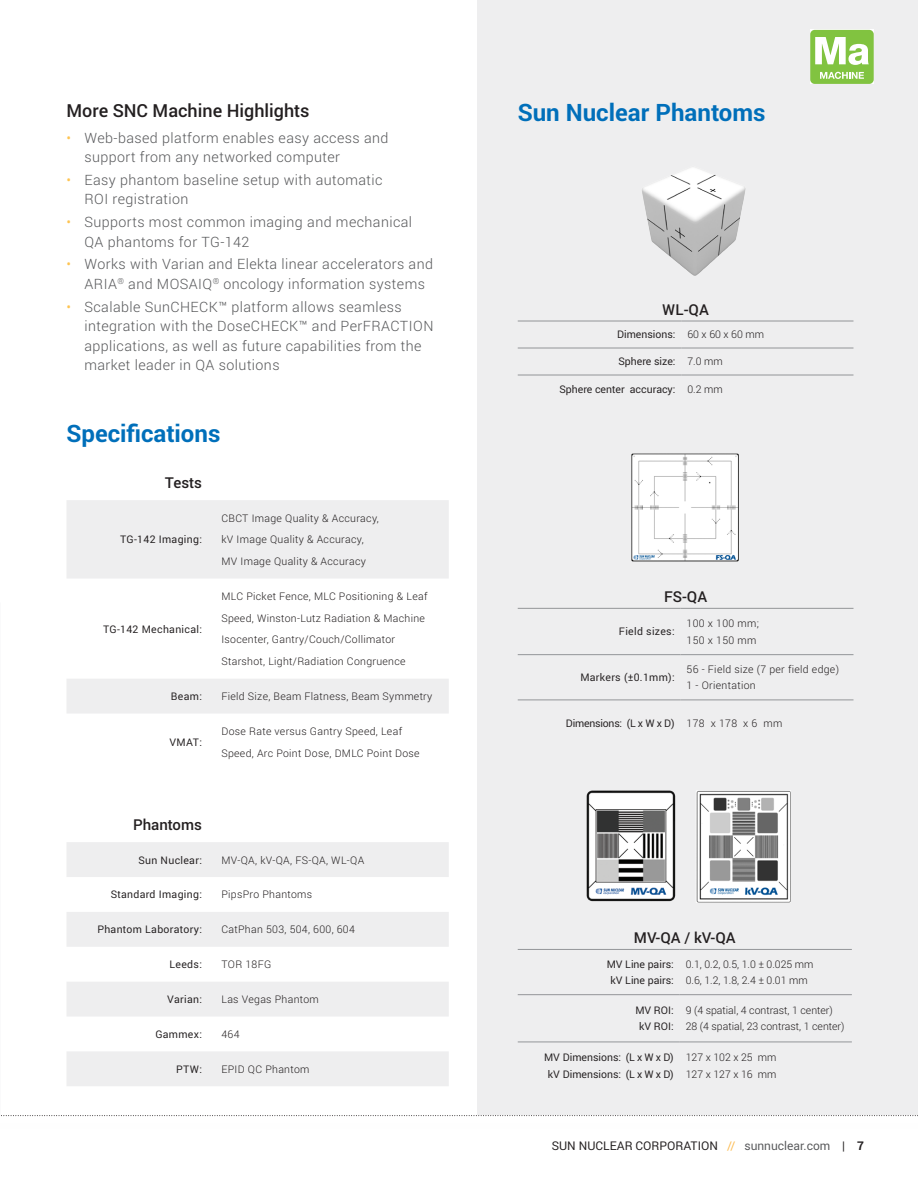
<style>
.page{position:relative;width:918px;height:1188px;background:#fff}
.page>*{position:absolute;margin:0;border:0;box-sizing:border-box;transform-origin:0 0}
.Top_Page_Header{font:700 24px "Roboto";color:#006fba}
.Copy_Subhead{font:500 18px "Roboto";color:#231f20}
.Specs_-_Headline{font:500 15px "Roboto";color:#231f20}
.t1{font:300 14.25px/19.5px "Roboto";letter-spacing:.03em;color:#57585a}
.t2{font:12px "Roboto";color:#231f20}
.Specs_-_Table_Right{font:300 10.5px/21.8px "Roboto";letter-spacing:.03em;color:#231f20}
.Specs_-_Table_Left_C{font:10.5px "Roboto";letter-spacing:.02em;color:#231f20}
.Specs_-_Table_Left_C-2{font:10.5px "Roboto";color:#231f20}
.Specs_-_Table_Right-2{font:300 10.5px "Roboto";color:#231f20}
.Specs_-_Table_Left_C-3{font:10.5px "Roboto";letter-spacing:-.02em;color:#231f20}
.s1{color:#fec451}
.s2{color:#fcb94b}
.s3{color:#57585a}
.s4{font-weight:700}
</style>
<div class="page">
<div style="left:477px;top:0;width:441px;height:1188px;background:#eeeeef"></div>
<svg style="left:810px;top:30px;width:64px;height:54px;background:#aad67e"></svg>
<div style="left:0;top:1115px;width:918px;height:73px;background:#fff"></div>
<svg style="left:1px;top:1115px;width:917px;height:1px"></svg>
<svg style="left:67px;top:500px;width:382px;height:586px"></svg>
<img style="left:642px;top:168px;width:104px;height:108px">
<img style="left:631px;top:453px;width:108px;height:109px">
<hr style="left:518px;top:608px;width:163px;height:1px;background:#939598">
<hr style="left:681px;top:608px;width:173px;height:1px;background:#939598">
<hr style="left:518px;top:654px;width:163px;height:1px;background:#939598">
<hr style="left:681px;top:654px;width:173px;height:1px;background:#939598">
<hr style="left:518px;top:700px;width:163px;height:1px;background:#939598">
<hr style="left:681px;top:700px;width:173px;height:1px;background:#939598">
<hr style="left:518px;top:321px;width:163px;height:1px;background:#939598">
<hr style="left:681px;top:321px;width:173px;height:1px;background:#939598">
<hr style="left:518px;top:348px;width:163px;height:1px;background:#939598">
<hr style="left:681px;top:348px;width:173px;height:1px;background:#939598">
<hr style="left:518px;top:375px;width:163px;height:1px;background:#939598">
<hr style="left:681px;top:375px;width:173px;height:1px;background:#939598">
<hr style="left:518px;top:949px;width:162px;height:1px;background:#939598">
<hr style="left:680px;top:949px;width:172px;height:1px;background:#939598">
<hr style="left:518px;top:994px;width:162px;height:1px;background:#939598">
<hr style="left:680px;top:994px;width:172px;height:1px;background:#939598">
<hr style="left:518px;top:1042px;width:162px;height:1px;background:#939598">
<hr style="left:680px;top:1042px;width:172px;height:1px;background:#939598">
<img style="left:696px;top:790px;width:95px;height:113px">
<img style="left:586px;top:790px;width:90px;height:112px">
<p class="Copy_Subhead" style="left:66px;top:98px;width:245px">More SNC Machine Highlights</p>
<p class="t1" style="left:84px;top:127px;width:306px;text-indent:-18px"><span class="s1">•</span> Web-based platform enables easy access and support from any networked computer</p>
<p class="t1" style="left:84px;top:170px;width:300px;text-indent:-18px"><span class="s1">•</span> Easy phantom baseline setup with automatic<br>ROI registration</p>
<p class="t1" style="left:84px;top:212px;width:329px;text-indent:-18px"><span class="s1">•</span> Supports most common imaging and mechanical<br>QA phantoms for TG-142</p>
<p class="t1" style="left:84px;top:254px;width:350px;text-indent:-18px"><span class="s1">•</span> Works with Varian and Elekta linear accelerators and<br>ARIA<sup>®</sup> and MOSAIQ<sup>®</sup> oncology information systems</p>
<p class="t1" style="left:84px;top:296px;width:350px;text-indent:-18px"><span class="s1">•</span> Scalable SunCHECK™ platform allows seamless integration with the DoseCHECK™ and PerFRACTION applications, as well as future capabilities from the market leader in QA solutions</p>
<p class="Top_Page_Header" style="left:66px;top:417px;width:155px">Specifications</p>
<p class="Specs_-_Headline" style="left:165px;top:472px;width:39px">Tests</p>
<p class="Specs_-_Table_Left_C" style="left:120px;top:532px;width:83px">TG-142 Imaging:</p>
<p class="Specs_-_Table_Left_C" style="left:103px;top:622px;width:100px">TG-142 Mechanical:</p>
<p class="Specs_-_Table_Right" style="left:221px;top:507px;width:159px">CBCT Image Quality &amp; Accuracy, kV Image Quality &amp; Accuracy,<br>MV Image Quality &amp; Accuracy</p>
<p class="Specs_-_Table_Right" style="left:221px;top:585px;width:208px">MLC Picket Fence, MLC Positioning &amp; Leaf Speed, Winston-Lutz Radiation &amp; Machine Isocenter, Gantry/Couch/Collimator Starshot, Light/Radiation Congruence</p>
<p class="Specs_-_Table_Left_C" style="left:171px;top:689px;width:33px">Beam:</p>
<p class="Specs_-_Table_Right" style="left:221px;top:685px;width:212px">Field Size, Beam Flatness, Beam Symmetry</p>
<p class="Specs_-_Table_Left_C" style="left:170px;top:735px;width:34px">VMAT:</p>
<p class="Specs_-_Table_Right" style="left:221px;top:720px;width:200px">Dose Rate versus Gantry Speed, Leaf<br>Speed, Arc Point Dose, DMLC Point Dose</p>
<p class="Specs_-_Headline" style="left:133px;top:814px;width:70px">Phantoms</p>
<p class="Specs_-_Table_Left_C" style="left:138px;top:853px;width:65px">Sun Nuclear:</p>
<p class="Specs_-_Table_Right" style="left:221px;top:849px;width:144px">MV-QA, kV-QA, FS-QA, WL-QA</p>
<p class="Specs_-_Table_Left_C" style="left:111px;top:887px;width:93px">Standard Imaging:</p>
<p class="Specs_-_Table_Right" style="left:221px;top:883px;width:92px">PipsPro Phantoms</p>
<p class="Specs_-_Table_Left_C" style="left:97px;top:922px;width:106px">Phantom Laboratory:</p>
<p class="Specs_-_Table_Right" style="left:221px;top:918px;width:135px">CatPhan 503, 504, 600, 604</p>
<p class="Specs_-_Table_Left_C" style="left:170px;top:957px;width:34px">Leeds:</p>
<p class="Specs_-_Table_Right" style="left:221px;top:953px;width:51px">TOR 18FG</p>
<p class="Specs_-_Table_Left_C" style="left:167px;top:992px;width:36px">Varian:</p>
<p class="Specs_-_Table_Right" style="left:221px;top:988px;width:99px">Las Vegas Phantom</p>
<p class="Specs_-_Table_Left_C" style="left:155px;top:1027px;width:48px">Gammex:</p>
<p class="Specs_-_Table_Right" style="left:221px;top:1023px;width:20px">464</p>
<p class="Specs_-_Table_Left_C" style="left:176px;top:1062px;width:27px">PTW:</p>
<p class="Specs_-_Table_Right" style="left:221px;top:1058px;width:90px">EPID QC Phantom</p>
<p class="Top_Page_Header" style="left:518px;top:96px;width:249px">Sun Nuclear Phantoms</p>
<p class="Specs_-_Headline" style="left:662px;top:299px;width:48px">WL-QA</p>
<p class="Specs_-_Table_Left_C-2" style="left:617px;top:327px;width:60px">Dimensions:</p>
<p class="Specs_-_Table_Right" style="left:687px;top:323px;width:78px">60 x 60 x 60 mm</p>
<p class="Specs_-_Table_Left_C-2" style="left:619px;top:354px;width:58px">Sphere size:</p>
<p class="Specs_-_Table_Right" style="left:687px;top:350px;width:37px">7.0 mm</p>
<p class="Specs_-_Table_Left_C-2" style="left:560px;top:382px;width:117px">Sphere center accuracy:</p>
<p class="Specs_-_Table_Right" style="left:687px;top:378px;width:37px">0.2 mm</p>
<p class="Specs_-_Headline" style="left:664px;top:587px;width:45px">FS-QA</p>
<p class="Specs_-_Table_Left_C" style="left:619px;top:624px;width:57px">Field sizes:</p>
<p class="Specs_-_Table_Right" style="left:687px;top:615px;width:74px;line-height:16.5px">100 x 100 mm;<br>150 x 150 mm</p>
<p class="Specs_-_Table_Left_C" style="left:580px;top:670px;width:96px">Markers (±0.1mm):</p>
<p class="Specs_-_Table_Right" style="left:687px;top:661px;width:154px;line-height:16.5px">56 - Field size (7 per field edge)<br>1 - Orientation</p>
<p class="Specs_-_Table_Left_C-3" style="left:566px;top:716px;width:110px">Dimensions: (L x W x D)</p>
<p class="Specs_-_Table_Right" style="left:687px;top:713px;width:97px">178 x 178 x 6 mm</p>
<p class="Specs_-_Headline" style="left:634px;top:928px;width:103px">MV-QA / kV-QA</p>
<p class="Specs_-_Table_Left_C-2" style="left:607px;top:957px;width:69px">MV Line pairs:</p>
<p class="Specs_-_Table_Left_C-2" style="left:611px;top:973px;width:65px">kV Line pairs:</p>
<p class="Specs_-_Table_Right" style="left:686px;top:953px;width:129px">0.1, 0.2, 0.5, 1.0 ± 0.025 mm</p>
<p class="Specs_-_Table_Right" style="left:686px;top:969px;width:124px">0.6, 1.2, 1.8, 2.4 ± 0.01 mm</p>
<p class="Specs_-_Table_Left_C" style="left:635px;top:1003px;width:40px">MV ROI:</p>
<p class="Specs_-_Table_Left_C" style="left:639px;top:1019px;width:36px">kV ROI:</p>
<p class="Specs_-_Table_Left_C-2" style="left:544px;top:1050px;width:131px">MV Dimensions: (L x W x D)</p>
<p class="Specs_-_Table_Left_C-2" style="left:548px;top:1067px;width:127px">kV Dimensions: (L x W x D)</p>
<p class="Specs_-_Table_Right-2" style="left:686px;top:1003px;width:149px">9 (4 spatial, 4 contrast, 1 center)</p>
<p class="Specs_-_Table_Right-2" style="left:686px;top:1019px;width:160px">28 (4 spatial, 23 contrast, 1 center)</p>
<p class="Specs_-_Table_Right-2" style="left:686px;top:1050px;width:92px">127 x 102 x 25 mm</p>
<p class="Specs_-_Table_Right-2" style="left:686px;top:1067px;width:92px">127 x 127 x 16 mm</p>
<p class="t2" style="left:552px;top:1137px;width:314px">SUN NUCLEAR CORPORATION <span class="s2">//</span> <span class="s3">sunnuclear.com</span> | <span class="s4">7</span></p>
</div>
